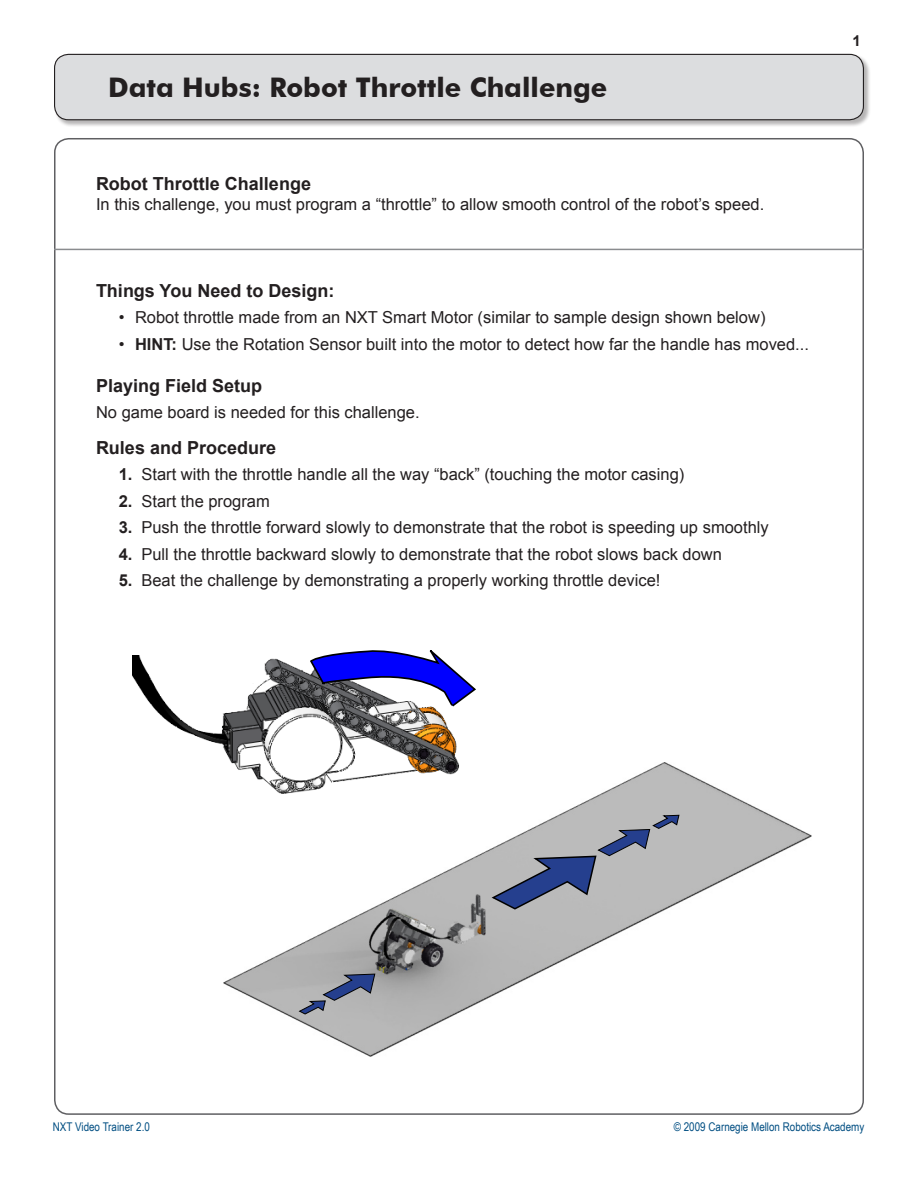
<style>
.page{position:relative;width:918px;height:1188px;background:#fff}
.page>*{position:absolute;margin:0;border:0;box-sizing:border-box;transform-origin:0 0}
.Page_Title{font:700 27px "Futura BT";color:#231f20}
.StudentBodyHeader{font:700 18px "Arial";color:#231f20}
.StudentIntroHeader{font:700 18px "Arial";color:#231f20}
.StudentBodyNumberedL{font:16.5px "Arial";color:#231f20}
.StudentBodyBulletedL{font:16.5px "Arial";color:#231f20}
.StudentIntroText{font:16.5px "Arial";color:#231f20}
.StudentBodyText{font:16.5px "Arial";color:#231f20}
.t1{font:700 15px "Arial";color:#231f20}
.page_content_info{font:12px "Arial Narrow";color:#004e82}
.s1{font-weight:700}
</style>
<div class="page">
<div style="left:54px;top:54px;width:817px;height:74px;background:#231f20;opacity:.33"></div>
<div style="left:55px;top:54px;width:808px;height:66px;background:#dcdddf;border-radius:14px"></div>
<div style="left:54px;top:54px;width:810px;height:66px;border:1px solid #231f20;border-radius:14px"></div>
<hr style="left:54px;top:249px;width:810px;height:1px;background:#8a8c8f">
<img style="left:223px;top:762px;width:588px;height:295px">
<img style="left:133px;top:656px;width:326px;height:137px">
<svg style="left:309px;top:650px;width:167px;height:58px"></svg>
<svg style="left:299px;top:973px;width:77px;height:41px"></svg>
<svg style="left:491px;top:815px;width:188px;height:95px"></svg>
<p class="Page_Title" style="left:108px;top:71px;width:501px">Data Hubs: Robot Throttle Challenge</p>
<p class="StudentIntroHeader" style="left:96px;top:172px;width:217px">Robot Throttle Challenge</p>
<p class="StudentIntroText" style="left:96px;top:193px;width:670px">In this challenge, you must program a “throttle” to allow smooth control of the robot’s speed.</p>
<p class="StudentBodyHeader" style="left:96px;top:279px;width:240px">Things You Need to Design:</p>
<p class="StudentBodyBulletedL" style="left:119px;top:307px;width:648px">• Robot throttle made from an NXT Smart Motor (similar to sample design shown below)</p>
<p class="StudentBodyBulletedL" style="left:119px;top:333px;width:692px">• <span class="s1">HINT:</span> Use the Rotation Sensor built into the motor to detect how far the handle has moved...</p>
<p class="StudentBodyHeader" style="left:96px;top:374px;width:168px">Playing Field Setup</p>
<p class="StudentBodyText" style="left:96px;top:402px;width:325px">No game board is needed for this challenge.</p>
<p class="StudentBodyHeader" style="left:96px;top:435px;width:182px">Rules and Procedure</p>
<p class="StudentBodyNumberedL" style="left:119px;top:463px;width:567px"><span class="s1">1.</span> Start with the throttle handle all the way “back” (touching the motor casing)</p>
<p class="StudentBodyNumberedL" style="left:119px;top:490px;width:153px"><span class="s1">2.</span> Start the program</p>
<p class="StudentBodyNumberedL" style="left:119px;top:517px;width:652px"><span class="s1">3.</span> Push the throttle forward slowly to demonstrate that the robot is speeding up smoothly</p>
<p class="StudentBodyNumberedL" style="left:119px;top:543px;width:605px"><span class="s1">4.</span> Pull the throttle backward slowly to demonstrate that the robot slows back down</p>
<p class="StudentBodyNumberedL" style="left:119px;top:570px;width:543px"><span class="s1">5.</span> Beat the challenge by demonstrating a properly working throttle device!</p>
<p class="t1" style="left:853px;top:31px;width:10px">1</p>
<p class="page_content_info" style="left:53px;top:1118px;width:99px">NXT Video Trainer 2.0</p>
<p class="page_content_info" style="left:674px;top:1118px;width:192px">© 2009 Carnegie Mellon Robotics Academy</p>
</div>
